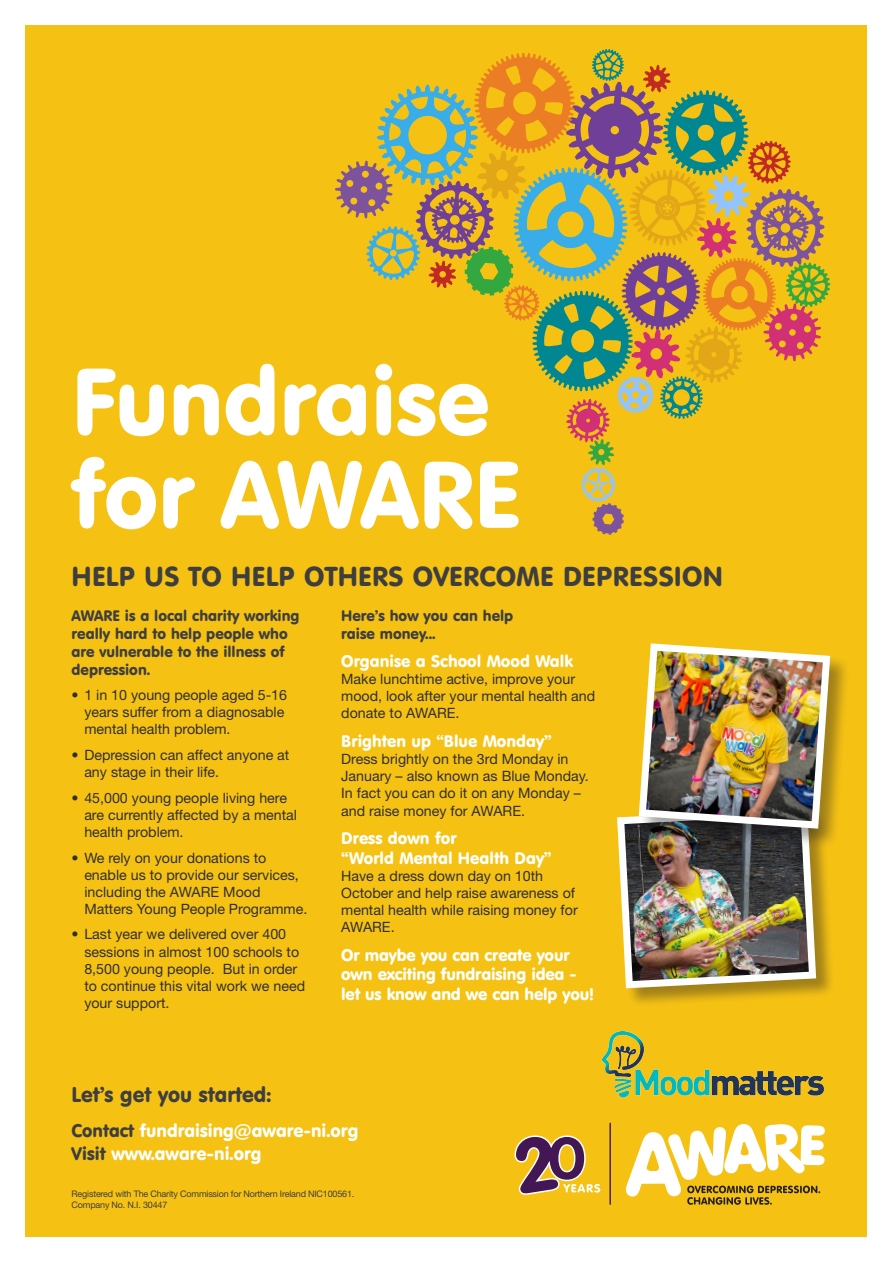
<style>
.page{position:relative;width:893px;height:1263px;background:#fff}
.page>*{position:absolute;margin:0;border:0;box-sizing:border-box;transform-origin:0 0}
.t1{font:93px/93px "VAG Rounded BT";color:#fff}
.t2{font:27px "VAG Rounded BT";letter-spacing:.01em;color:#3e3e3f}
.t3{font:21px "VAG Rounded BT";color:#3e3e3f}
.t4{font:18px "VAG Rounded BT";color:#fff}
.t5{font:16.5px/19.8px "VAG Rounded BT";letter-spacing:-.005em;color:#fff}
.t6{font:15px/18px "VAG Rounded BT";color:#3e3e3f}
.t7{font:14.25px/17.1px "Helvetica Neue LT Std";color:#312f30}
.t8{font:9px/10.8px "Helvetica Neue LT Std";letter-spacing:-.02em;color:#3e3e3f}
.s1{color:#3e3e3f}
</style>
<div class="page">
<div style="left:26px;top:26px;width:841px;height:1211px;background:#f5c214"></div>
<svg style="left:335px;top:49px;width:495px;height:486px"></svg>
<div style="left:618px;top:809px;width:218px;height:199px;background:#231f20;opacity:.4"></div>
<div style="left:639px;top:644px;width:212px;height:205px;background:#231f20;opacity:.4"></div>
<img style="left:617px;top:643px;width:217px;height:349px">
<svg style="left:626px;top:1124px;width:199px;height:81px"></svg>
<hr style="left:609px;top:1123px;width:2px;height:82px;background:#431753">
<svg style="left:514px;top:1135px;width:86px;height:60px"></svg>
<img style="left:603px;top:1031px;width:222px;height:67px">
<p class="t1" style="left:72px;top:353px;width:451px">Fundraise for AWARE</p>
<p class="t2" style="left:72px;top:560px;width:653px">HELP US TO HELP OTHERS OVERCOME DEPRESSION</p>
<p class="t6" style="left:72px;top:606px;width:229px">AWARE is a local charity working really hard to help people who are vulnerable to the illness of depression.</p>
<p class="t7" style="left:84px;top:686px;width:204px;text-indent:-13px">• 1 in 10 young people aged 5-16 years suffer from a diagnosable mental health problem.</p>
<p class="t7" style="left:84px;top:746px;width:207px;text-indent:-13px">• Depression can affect anyone at any stage in their life.</p>
<p class="t7" style="left:84px;top:789px;width:214px;text-indent:-13px">• 45,000 young people living here are currently affected by a mental health problem.</p>
<p class="t7" style="left:84px;top:849px;width:225px;text-indent:-13px">• We rely on your donations to enable us to provide our services, including the AWARE Mood<br>Matters Young People Programme.</p>
<p class="t7" style="left:84px;top:926px;width:222px;text-indent:-13px">• Last year we delivered over 400 sessions in almost 100 schools to<br>8,500 young people. But in order to continue this vital work we need your support.</p>
<p class="t6" style="left:341px;top:606px;width:174px">Here’s how you can help raise money...</p>
<p class="t5" style="left:341px;top:651px;width:233px">Organise a School Mood Walk</p>
<p class="t7" style="left:341px;top:670px;width:256px">Make lunchtime active, improve your mood, look after your mental health and donate to AWARE.</p>
<p class="t5" style="left:341px;top:730px;width:212px">Brighten up “Blue Monday”</p>
<p class="t7" style="left:341px;top:750px;width:249px">Dress brightly on the 3rd Monday in<br>January – also known as Blue Monday.<br>In fact you can do it on any Monday – and raise money for AWARE.</p>
<p class="t5" style="left:341px;top:828px;width:212px">Dress down for<br>“World Mental Health Day”</p>
<p class="t7" style="left:341px;top:867px;width:238px">Have a dress down day on 10th<br>October and help raise awareness of mental health while raising money for<br>AWARE.</p>
<p class="t5" style="left:341px;top:944px;width:254px">Or maybe you can create your own exciting fundraising idea - let us know and we can help you!</p>
<p class="t3" style="left:72px;top:1081px;width:201px">Let’s get you started:</p>
<p class="t4" style="left:72px;top:1119px;width:288px"><span class="s1">Contact</span> fundraising@aware-ni.org</p>
<p class="t4" style="left:72px;top:1142px;width:191px"><span class="s1">Visit</span> www.aware-ni.org</p>
<p class="t8" style="left:72px;top:1188px;width:284px">Registered with The Charity Commission for Northern Ireland NIC100561.<br>Company No. N.I. 30447</p>
</div>
